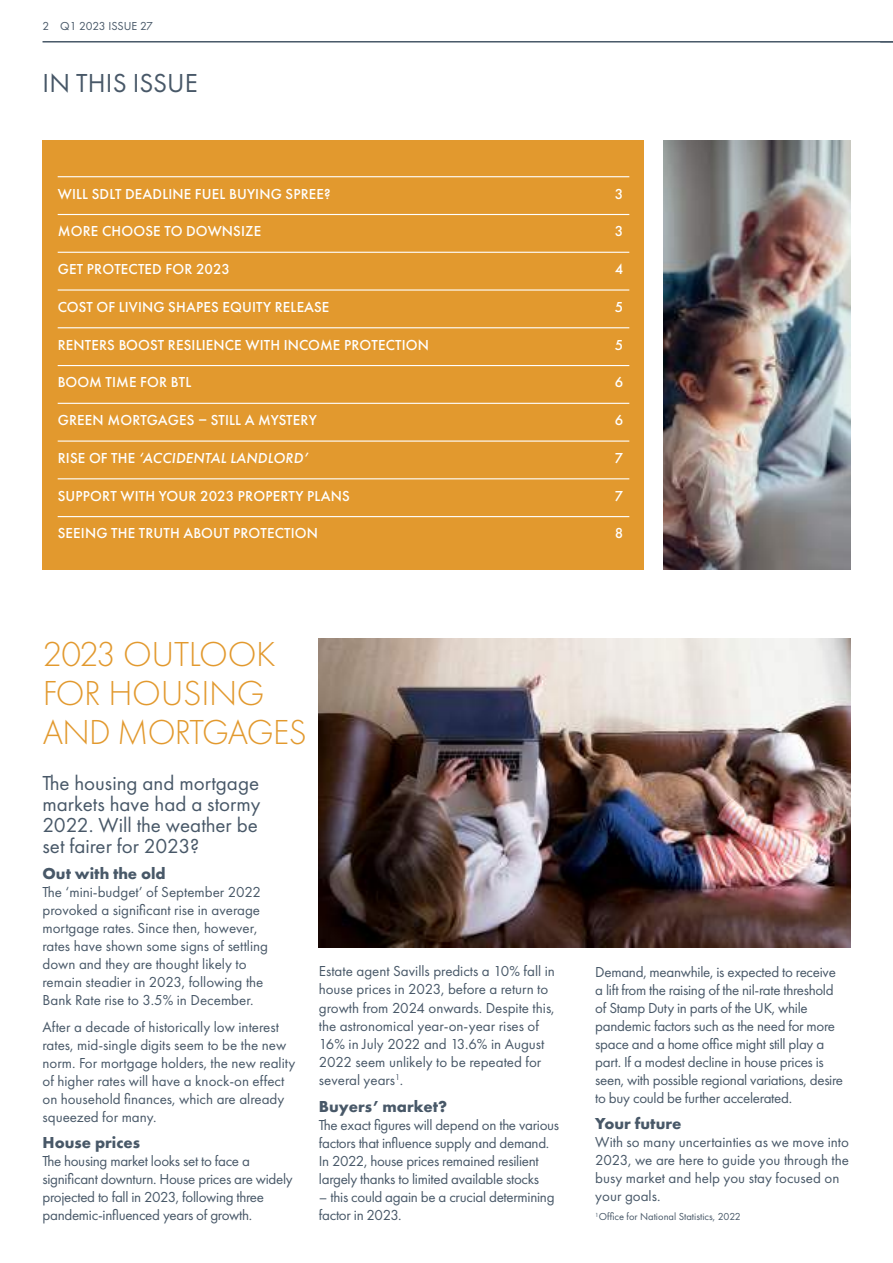
<style>
.page{position:relative;width:893px;height:1263px;background:#fff}
.page>*{position:absolute;margin:0;border:0;box-sizing:border-box;transform-origin:0 0}
.t1{font:300 36px/39px "Futura PT";letter-spacing:-.02em;color:#e2992e}
.t2{font:27px "Futura PT";letter-spacing:.005em;color:#485868}
.t3{font:21px/21px "Futura PT";color:#485868}
.t4{font:700 16.5px "Futura PT";color:#485868}
.t5{font:15px/18px "Futura PT";letter-spacing:-.015em;color:#485868}
.t6{font:500 15px "Futura PT";letter-spacing:.01em;color:#fff}
.t7{font:italic 500 15px "Futura PT";letter-spacing:.01em;color:#fff}
.t8{font:12px "Futura PT";color:#485868}
.t9{font:10.5px "Futura PT";color:#485868}
.s1{font-style:normal}
</style>
<div class="page">
<hr style="left:43px;top:41px;width:850px;height:2px;background:#485868">
<img style="left:663px;top:140px;width:187px;height:430px">
<svg style="left:880px;top:42px;width:13px;height:1px"></svg>
<img style="left:319px;top:639px;width:531px;height:308px">
<div style="left:43px;top:140px;width:601px;height:430px;background:#e2992e"></div>
<hr style="left:58px;top:176px;width:571px;height:1px;background:#fff">
<hr style="left:58px;top:214px;width:571px;height:1px;background:#fff">
<hr style="left:58px;top:252px;width:571px;height:1px;background:#fff">
<hr style="left:58px;top:289px;width:571px;height:2px;background:#fff">
<hr style="left:58px;top:327px;width:571px;height:1px;background:#fff">
<hr style="left:58px;top:365px;width:571px;height:1px;background:#fff">
<hr style="left:58px;top:403px;width:571px;height:1px;background:#fff">
<hr style="left:58px;top:440px;width:571px;height:2px;background:#fff">
<hr style="left:58px;top:478px;width:571px;height:1px;background:#fff">
<hr style="left:58px;top:516px;width:571px;height:1px;background:#fff">
<p class="t8" style="left:43px;top:19px;width:112px">2 Q1 2023 ISSUE 27</p>
<h2 class="t2" style="left:43px;top:67px;width:157px">IN THIS ISSUE</h2>
<p class="t6" style="left:58px;top:185px;width:274px">WILL SDLT DEADLINE FUEL BUYING SPREE?</p>
<p class="t6" style="left:615px;top:185px;width:10px">3</p>
<p class="t6" style="left:58px;top:222px;width:205px">MORE CHOOSE TO DOWNSIZE</p>
<p class="t6" style="left:615px;top:222px;width:10px">3</p>
<p class="t6" style="left:58px;top:260px;width:174px">GET PROTECTED FOR 2023</p>
<p class="t6" style="left:615px;top:260px;width:10px">4</p>
<p class="t6" style="left:58px;top:298px;width:273px">COST OF LIVING SHAPES EQUITY RELEASE</p>
<p class="t6" style="left:615px;top:298px;width:10px">5</p>
<p class="t6" style="left:58px;top:336px;width:373px">RENTERS BOOST RESILIENCE WITH INCOME PROTECTION</p>
<p class="t6" style="left:615px;top:336px;width:10px">5</p>
<p class="t6" style="left:58px;top:373px;width:135px">BOOM TIME FOR BTL</p>
<p class="t6" style="left:615px;top:373px;width:10px">6</p>
<p class="t6" style="left:58px;top:411px;width:260px">GREEN MORTGAGES – STILL A MYSTERY</p>
<p class="t6" style="left:615px;top:411px;width:10px">6</p>
<p class="t7" style="left:58px;top:449px;width:253px"><span class="s1">RISE OF THE</span> ‘ACCIDENTAL LANDLORD’</p>
<p class="t6" style="left:615px;top:449px;width:10px">7</p>
<p class="t6" style="left:58px;top:487px;width:293px">SUPPORT WITH YOUR 2023 PROPERTY PLANS</p>
<p class="t6" style="left:615px;top:487px;width:10px">7</p>
<p class="t6" style="left:58px;top:524px;width:262px">SEEING THE TRUTH ABOUT PROTECTION</p>
<p class="t6" style="left:615px;top:524px;width:10px">8</p>
<h1 class="t1" style="left:43px;top:635px;width:266px">2023 OUTLOOK<br>FOR HOUSING<br>AND MORTGAGES</h1>
<h3 class="t3" style="left:43px;top:772px;width:219px">The housing and mortgage markets have had a stormy<br>2022. Will the weather be set fairer for 2023?</h3>
<p class="t4" style="left:43px;top:863px;width:125px">Out with the old</p>
<p class="t5" style="left:43px;top:883px;width:227px">The ‘mini-budget’ of September 2022 provoked a significant rise in average mortgage rates. Since then, however, rates have shown some signs of settling down and they are thought likely to remain steadier in 2023, following the Bank Rate rise to 3.5% in December.</p>
<p class="t5" style="left:43px;top:1018px;width:254px">After a decade of historically low interest rates, mid-single digits seem to be the new norm. For mortgage holders, the new reality of higher rates will have a knock-on effect on household finances, which are already squeezed for many.</p>
<p class="t4" style="left:43px;top:1132px;width:99px">House prices</p>
<p class="t5" style="left:43px;top:1152px;width:252px">The housing market looks set to face a significant downturn. House prices are widely projected to fall in 2023, following three pandemic-influenced years of growth.</p>
<p class="t5" style="left:319px;top:962px;width:238px">Estate agent Savills predicts a 10% fall in house prices in 2023, before a return to growth from 2024 onwards. Despite this, the astronomical year-on-year rises of 16% in July 2022 and 13.6% in August 2022 seem unlikely to be repeated for several years<sup>1</sup>.</p>
<p class="t4" style="left:319px;top:1095px;width:130px">Buyers’ market?</p>
<p class="t5" style="left:319px;top:1116px;width:242px">The exact figures will depend on the various factors that influence supply and demand.<br>In 2022, house prices remained resilient largely thanks to limited available stocks</p>
<p class="t5" style="left:319px;top:1188px;width:237px">– this could again be a crucial determining factor in 2023.</p>
<p class="t5" style="left:595px;top:962px;width:249px">Demand, meanwhile, is expected to receive a lift from the raising of the nil-rate threshold of Stamp Duty in parts of the UK, while pandemic factors such as the need for more space and a home office might still play a part. If a modest decline in house prices is seen, with possible regional variations, desire to buy could be further accelerated.</p>
<p class="t4" style="left:595px;top:1113px;width:88px">Your future</p>
<p class="t5" style="left:595px;top:1133px;width:255px">With so many uncertainties as we move into 2023, we are here to guide you through the busy market and help you stay focused on your goals.</p>
<p class="t9" style="left:595px;top:1211px;width:147px"><sup>1</sup>Office for National Statistics, 2022</p>
</div>
